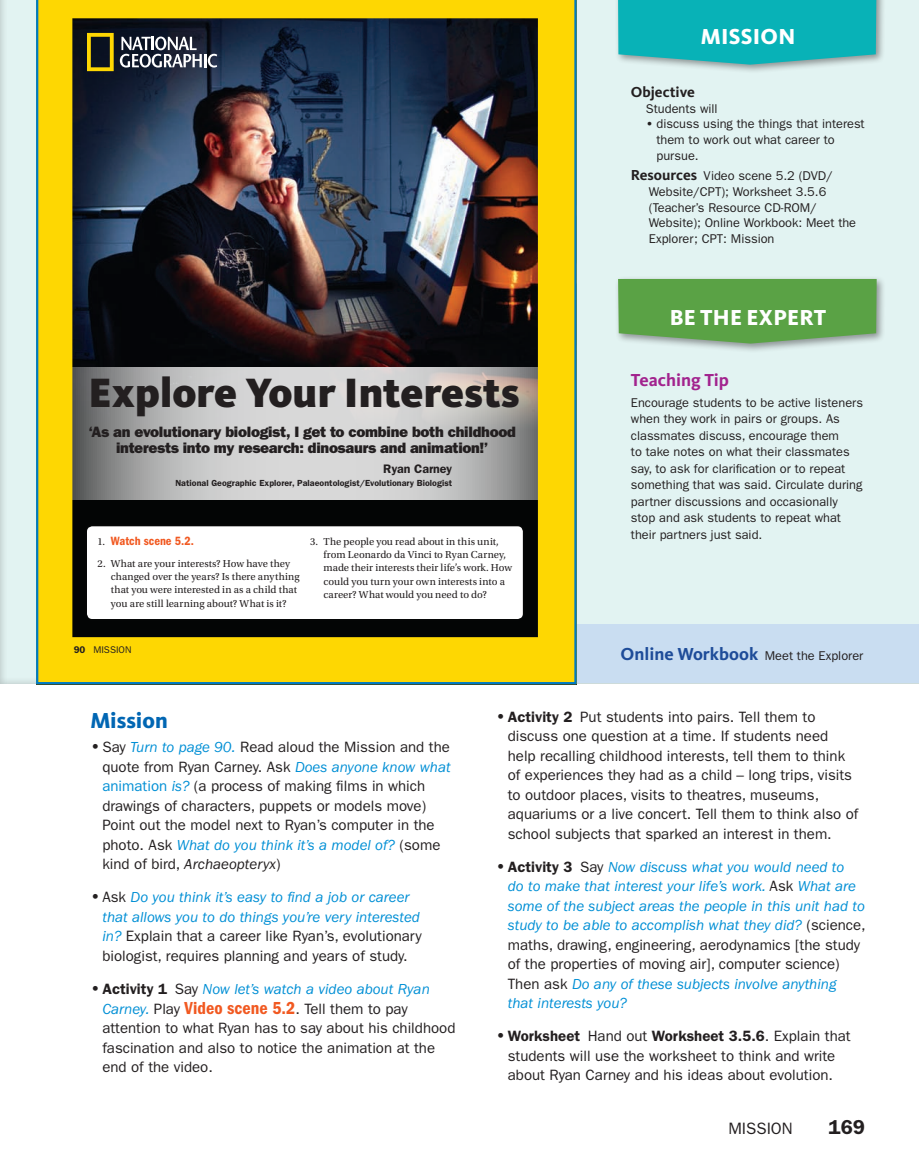
<style>
.page{position:relative;width:919px;height:1175px;background:#fff}
.page>*{position:absolute;margin:0;border:0;box-sizing:border-box;transform-origin:0 0}
.t1{font:900 42.45px "Kievit OT";letter-spacing:-.005em;color:#231f20}
.t2{font:800 22.5px "Kievit OT";letter-spacing:.01em;color:#fff}
.t3{font:800 22.5px "Kievit OT";color:#0166b3}
.t4{font:600 20.25px "ITC Franklin Gothic Std";color:#231f20}
.t5{font:700 18px "Kievit OT";color:#a2238e}
.t6{font:16.5px "ITC Franklin Gothic Std";color:#231f20}
.t7{font:15px/19.5px "ITC Franklin Gothic Std";color:#231f20}
.t8{font:italic 15px/19.5px "ITC Franklin Gothic Std";color:#008fd5}
.t9{font:15px/15.9px "ITC Franklin Gothic Std Hvy";letter-spacing:-.02em;color:#231f20;text-align:center}
.t10{font:700 15px "Kievit OT";color:#231f20}
.t11{font:12.75px/16.5px "ITC Franklin Gothic Std";color:#231f20}
.t12{font:12.45px "ITC Franklin Gothic Std Dm Cd";color:#f15921}
.t13{font:600 12.45px "ITC Franklin Gothic Std";color:#231f20}
.t14{font:10.65px/13.2px "Utopia Std";color:#231f20}
.t15{font:9.75px "ITC Franklin Gothic Std";color:#231f20}
.t16{font:600 8.85px "ITC Franklin Gothic Std";letter-spacing:.005em;color:#231f20}
.s1{font-weight:600}
.s2{font-family:"Kievit OT";font-weight:700;font-size:15px}
.s3{font-family:"Utopia Std";font-size:10.65px;color:#231f20}
.s4{font-family:"Kievit OT";font-weight:700;font-size:18px;color:#1e4c99}
.s5{font-weight:600;font-size:16.5px}
.s6{font-style:italic;color:#008fd5}
.s7{color:#008fd5}
.s8{font-style:italic}
.s9{font-family:"ITC Franklin Gothic Std Dm Cd";font-size:18px;color:#f15921}
.s10{font-weight:600;font-style:normal;font-size:16.5px;color:#231f20}
.s11{font-weight:600;font-style:normal;color:#231f20}
.s12{font-style:normal;color:#231f20}
</style>
<div class="page">
<div style="left:0;top:0;width:918px;height:1175px;background:#e2f3f2"></div>
<div style="left:0;top:684px;width:918px;height:491px;background:#fff"></div>
<div style="left:0;top:0;width:8px;height:1175px;background:#d7e7e6"></div>
<hr style="left:0;top:0;width:1px;height:1175px;background:#fff">
<div style="left:0;top:684px;width:36px;height:491px;background:#fff"></div>
<svg style="left:36px;top:0;width:540px;height:684px"></svg>
<div style="left:614px;top:0;width:271px;height:74px;background:#231f20;opacity:.45"></div>
<svg style="left:617px;top:0;width:259px;height:65px"></svg>
<div style="left:614px;top:276px;width:271px;height:77px;background:#231f20;opacity:.45"></div>
<svg style="left:617px;top:279px;width:259px;height:64px"></svg>
<div style="left:576px;top:624px;width:342px;height:59px;background:#c9ddf1"></div>
<p class="t2" style="left:700px;top:23px;width:14px">MISSIO</p>
<p class="t2" style="left:778px;top:23px;width:18px">N</p>
<p class="t10" style="left:630px;top:84px;width:65px">Objective</p>
<p class="t11" style="left:645px;top:100px;width:73px">Students will</p>
<p class="t11" style="left:656px;top:116px;width:210px;line-height:15.8px;text-indent:-11px"><span class="s1">•</span> discuss using the things that interest them to work out what career to pursue.</p>
<p class="t11" style="left:648px;top:168px;width:209px;line-height:15.8px;text-indent:-18px"><span class="s2">Resources</span> Video scene 5.2 (DVD/<br>Website/CPT); Worksheet 3.5.6 (Teacher’s Resource CD-ROM/<br>Website); Online Workbook: Meet the<br>Explorer; CPT: Mission</p>
<p class="t1" style="left:89px;top:367px;width:432px">Explore Your Interests</p>
<p class="t9" style="left:88px;top:424px;width:429px">‘As an evolutionary biologist, I get to combine both childhood interests into my research: dinosaurs and animation!’</p>
<p class="t13" style="left:383px;top:461px;width:70px">Ryan Carney</p>
<p class="t16" style="left:175px;top:477px;width:278px">National Geographic Explorer, Palaeontologist/Evolutionary Biologist</p>
<p class="t12" style="left:98px;top:534px;width:98px"><span class="s3">1.</span> Watch scene 5.2.</p>
<p class="t14" style="left:111px;top:557px;width:190px;text-indent:-13px">2. What are your interests? How have they changed over the years? Is there anything that you were interested in as a child that you are still learning about? What is it?</p>
<p class="t14" style="left:323px;top:535px;width:190px;text-indent:-13px">3. The people you read about in this unit, from Leonardo da Vinci to Ryan Carney, made their interests their life’s work. How could you turn your own interests into a career? What would you need to do?</p>
<p class="t15" style="left:74px;top:644px;width:59px"><span class="s1">90</span> MISSION</p>
<p class="t2" style="left:669px;top:304px;width:154px">BE THE EXPERT</p>
<p class="t5" style="left:630px;top:369px;width:99px">Teaching Tip</p>
<p class="t11" style="left:630px;top:394px;width:233px">Encourage students to be active listeners when they work in pairs or groups. As classmates discuss, encourage them<br>to take notes on what their classmates say, to ask for clarification or to repeat something that was said. Circulate during partner discussions and occasionally stop and ask students to repeat what their partners just said.</p>
<p class="t11" style="left:620px;top:648px;width:244px"><span class="s4">Online Workbook</span> Meet the Explorer</p>
<p class="t3" style="left:90px;top:707px;width:79px">MISSION</p>
<p class="t7" style="left:102px;top:737px;width:349px;text-indent:-12px"><span class="s5">•</span> Say <span class="s6">Turn to page 90.</span> Read aloud the Mission and the quote from Ryan Carney. Ask <span class="s6">Does anyone know what </span><span class="s7">animation</span> <span class="s6">is?</span> (a process of making films in which drawings of characters, puppets or models move)<br>Point out the model next to Ryan’s computer in the photo. Ask <span class="s6">What do you think it’s a model of?</span> (some kind of bird, <span class="s8">Archaeopteryx</span>)</p>
<p class="t7" style="left:102px;top:887px;width:321px;text-indent:-12px"><span class="s5">•</span> Ask <span class="s6">Do you think it’s easy to find a job or career that allows you to do things you’re very interested in?</span> Explain that a career like Ryan’s, evolutionary biologist, requires planning and years of study.</p>
<p class="t7" style="left:102px;top:979px;width:354px;text-indent:-12px"><span class="s5">•</span> <span class="s1">Activity 1</span> Say <span class="s6">Now let’s watch a video about Ryan Carney.</span> Play <span class="s9">Video scene 5.2</span>. Tell them to pay attention to what Ryan has to say about his childhood fascination and also to notice the animation at the end of the video.</p>
<p class="t7" style="left:507px;top:707px;width:352px;text-indent:-12px"><span class="s5">•</span> <span class="s1">Activity 2</span> Put students into pairs. Tell them to discuss one question at a time. If students need help recalling childhood interests, tell them to think of experiences they had as a child – long trips, visits to outdoor places, visits to theatres, museums, aquariums or a live concert. Tell them to think also of school subjects that sparked an interest in them.</p>
<p class="t8" style="left:507px;top:857px;width:359px;text-indent:-12px"><span class="s10">•</span> <span class="s11">Activity 3</span> <span class="s12">Say</span> Now discuss what you would need to<br>do to make that interest your life’s work. <span class="s12">Ask</span> What are some of the subject areas the people in this unit had to study to be able to accomplish what they did? <span class="s12">(science, maths, drawing, engineering, aerodynamics [the study of the properties of moving air], computer science)<br>Then ask</span> Do any of these subjects involve anything that interests you?</p>
<p class="t7" style="left:495px;top:1026px;width:356px;text-align:center"><span class="s5">•</span> <span class="s1">Worksheet</span> Hand out <span class="s1">Worksheet 3.5.6</span>. Explain that students will use the worksheet to think and write about Ryan Carney and his ideas about evolution.</p>
<p class="t6" style="left:728px;top:1119px;width:17px">Missio</p>
<p class="t6" style="left:781px;top:1119px;width:12px">n</p>
<p class="t4" style="left:828px;top:1115px;width:38px">169</p>
</div>
